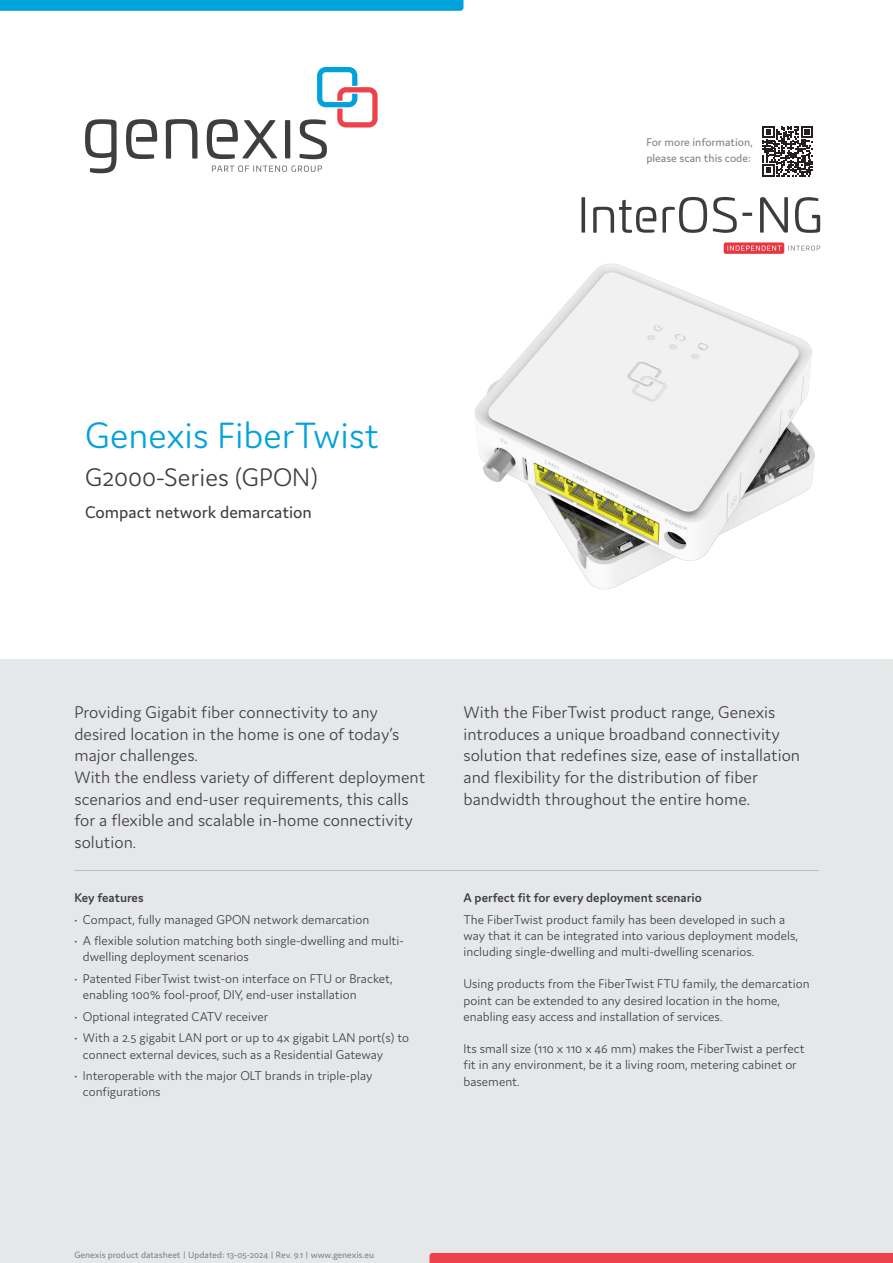
<style>
.page{position:relative;width:893px;height:1263px;background:#fff}
.page>*{position:absolute;margin:0;border:0;box-sizing:border-box;transform-origin:0 0}
.Product_name{font:300 39px "Domus";color:#00a2db}
.Product_Series{font:300 27px "Domus";color:#3e3e3f}
.Intro{font:300 18px/21.6px "Domus";color:#3e3e3f}
.Product_description{font:18px "Domus";color:#3e3e3f}
.Body{font:300 13.5px/16.2px "Domus";color:#3e3e3f}
.Body_header{font:600 13.5px "Domus";color:#3e3e3f}
.t1{font:12px/16.2px "Domus";color:#808285}
.t2{font:9.75px "Domus";color:#808285}
</style>
<div class="page">
<div style="left:0;top:659px;width:893px;height:604px;background:#e6e7e9"></div>
<hr style="left:74px;top:870px;width:745px;height:1px;background:#bcbdc0">
<svg style="left:762px;top:126px;width:51px;height:51px"></svg>
<img style="left:474px;top:242px;width:347px;height:348px">
<div style="left:724px;top:242px;width:60px;height:12px;background:#e73640;border-radius:2px"></div>
<svg style="left:727px;top:246px;width:54px;height:5px"></svg>
<svg style="left:788px;top:246px;width:32px;height:5px"></svg>
<svg style="left:760px;top:197px;width:28px;height:36px"></svg>
<svg style="left:662px;top:197px;width:45px;height:36px"></svg>
<svg style="left:593px;top:200px;width:63px;height:33px"></svg>
<svg style="left:581px;top:197px;width:4px;height:36px"></svg>
<svg style="left:713px;top:197px;width:39px;height:36px"></svg>
<svg style="left:795px;top:197px;width:25px;height:36px"></svg>
<div style="left:429px;top:1253px;width:464px;height:10px;background:#ee424a"></div>
<svg style="left:0;top:0;width:463px;height:11px;background:#04a3db"></svg>
<svg style="left:126px;top:119px;width:31px;height:40px"></svg>
<svg style="left:207px;top:119px;width:70px;height:40px"></svg>
<div style="left:285px;top:120px;width:5px;height:38px;background:#3e3e3f"></div>
<svg style="left:85px;top:119px;width:32px;height:54px"></svg>
<svg style="left:300px;top:67px;width:78px;height:92px"></svg>
<svg style="left:166px;top:119px;width:31px;height:40px"></svg>
<svg style="left:212px;top:166px;width:110px;height:6px"></svg>
<p class="t1" style="left:646px;top:134px;width:108px">For more information, please scan this code:</p>
<p class="Product_name" style="left:85px;top:414px;width:295px">Genexis FiberTwist</p>
<p class="Product_Series" style="left:85px;top:462px;width:235px">G2000-Series (GPON)</p>
<p class="Product_description" style="left:85px;top:503px;width:228px">Compact network demarcation</p>
<p class="Intro" style="left:74px;top:701px;width:326px">Providing Gigabit fiber connectivity to any desired location in the home is one of today’s major challenges.</p>
<p class="Intro" style="left:74px;top:766px;width:352px">With the endless variety of different deployment scenarios and end-user requirements, this calls for a flexible and scalable in-home connectivity solution.</p>
<p class="Body_header" style="left:74px;top:890px;width:71px">Key features</p>
<p class="Body" style="left:74px;top:911px;width:296px">• Compact, fully managed GPON network demarcation</p>
<p class="Body" style="left:83px;top:932px;width:322px;text-indent:-9px">• A flexible solution matching both single-dwelling and multi&shy;dwelling deployment scenarios</p>
<p class="Body" style="left:83px;top:970px;width:311px;text-indent:-9px">• Patented FiberTwist twist-on interface on FTU or Bracket, enabling 100% fool-proof, DIY, end-user installation</p>
<p class="Body" style="left:74px;top:1008px;width:195px">• Optional integrated CATV receiver</p>
<p class="Body" style="left:83px;top:1030px;width:328px;text-indent:-9px">• With a 2.5 gigabit LAN port or up to 4x gigabit LAN port(s) to connect external devices, such as a Residential Gateway</p>
<p class="Body" style="left:83px;top:1067px;width:291px;text-indent:-9px">• Interoperable with the major OLT brands in triple-play configurations</p>
<p class="Intro" style="left:463px;top:701px;width:338px">With the FiberTwist product range, Genexis introduces a unique broadband connectivity solution that redefines size, ease of installation and flexibility for the distribution of fiber bandwidth throughout the entire home.</p>
<p class="Body_header" style="left:463px;top:890px;width:240px">A perfect fit for every deployment scenario</p>
<p class="Body" style="left:463px;top:911px;width:336px">The FiberTwist product family has been developed in such a way that it can be integrated into various deployment models, including single-dwelling and multi-dwelling scenarios.</p>
<p class="Body" style="left:463px;top:976px;width:348px">Using products from the FiberTwist FTU family, the demarcation point can be extended to any desired location in the home, enabling easy access and installation of services.</p>
<p class="Body" style="left:463px;top:1040px;width:343px">Its small size (110 x 110 x 46 mm) makes the FiberTwist a perfect fit in any environment, be it a living room, metering cabinet or basement.</p>
<p class="t2" style="left:74px;top:1250px;width:301px">Genexis product datasheet | Updated: 13-05-2024 | Rev. 9.1 | www.genexis.eu</p>
</div>
